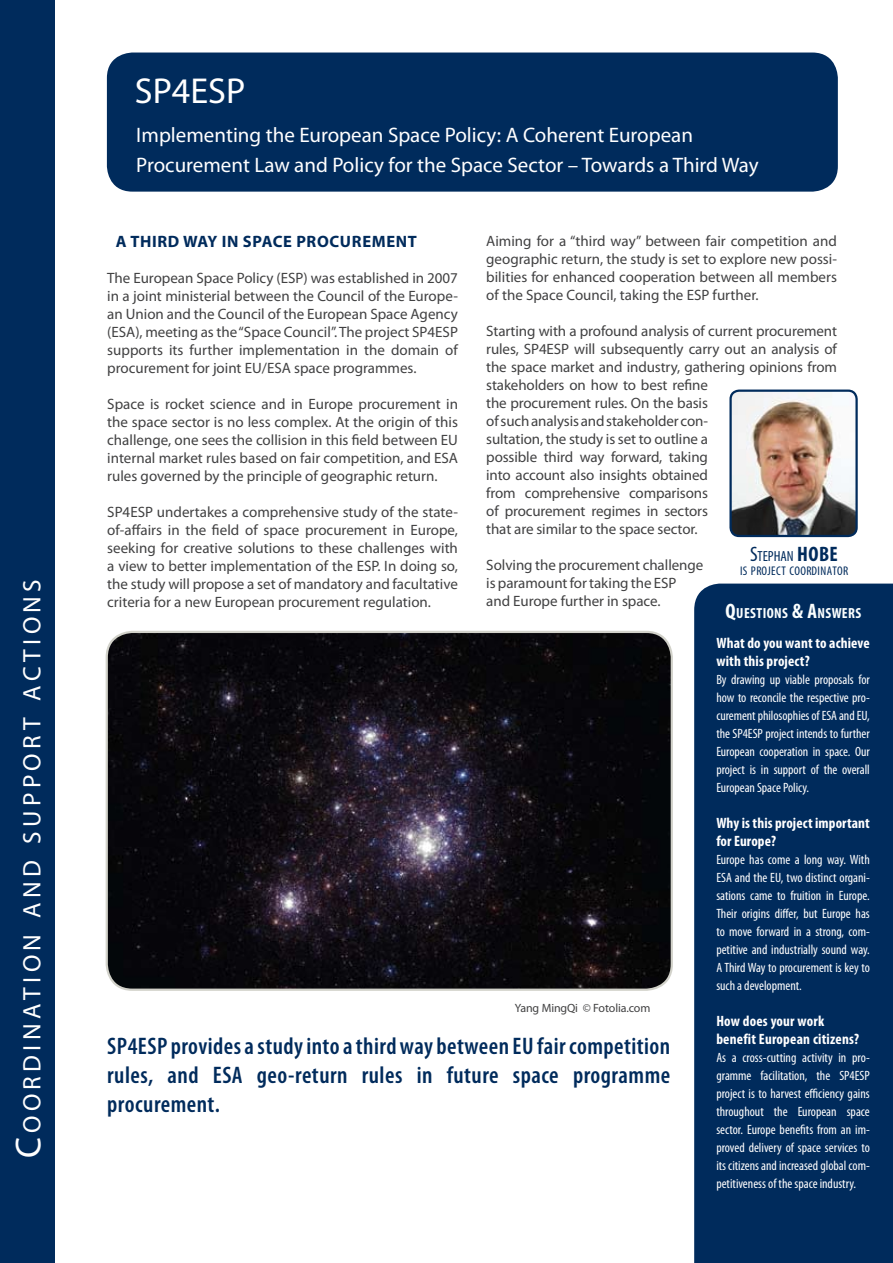
<style>
.page{position:relative;width:893px;height:1263px;background:#fff}
.page>*{position:absolute;margin:0;border:0;box-sizing:border-box;transform-origin:0 0}
.t1{font:36.15px "Myriad Pro";color:#fff}
.t2{font:25.35px "Myriad Pro";letter-spacing:.17em;color:#fff}
.t3{font:600 condensed 24px/28.8px "Myriad Pro";letter-spacing:.02em;color:#002b5c;text-align:justify}
.t4{font:21px/30px "Myriad Pro";color:#fff}
.t5{font:700 16.5px "Myriad Pro";letter-spacing:.04em;color:#002b5c}
.t6{font:15px/18px "Myriad Pro";letter-spacing:-.01em;color:#414142;text-align:justify}
.t7{font:700 condensed 15px/18px "Myriad Pro";letter-spacing:.01em;color:#fff}
.t8{font:700 condensed 14.7px "Myriad Pro";letter-spacing:.03em;color:#fbffff}
.t9{font:condensed 14.7px "Myriad Pro";color:#002b5c}
.t10{font:condensed 13.5px/18px "Myriad Pro";color:#fff;text-align:justify}
.t11{font:condensed 12.6px "Myriad Pro";letter-spacing:.03em;color:#002b5c}
.t12{font:12px "Myriad Pro";letter-spacing:-.01em;color:#414142}
.s1{font-size:36.15px}
.s2{font-size:21px}
.s3{font-weight:700;font-size:21px}
</style>
<div class="page">
<div style="left:0;top:0;width:54px;height:1263px;background:#002b5c"></div>
<div style="left:107px;top:53px;width:731px;height:139px;background:#002b5c;border-radius:26px"></div>
<div style="left:694px;top:584px;width:199px;height:679px;background:#002b5c"></div>
<img style="left:107px;top:632px;width:565px;height:358px">
<div style="left:106px;top:631px;width:567px;height:360px;border:2px solid #d2d2ca;border-radius:26px"></div>
<img style="left:732px;top:392px;width:123px;height:142px">
<div style="left:729px;top:389px;width:129px;height:148px;border:2px solid #002b5c;border-radius:9px"></div>
<h2 class="t2" style="left:16px;top:1158px;width:578px;rotate:-90deg"><span class="s1">C</span>oord ination and support actions</h2>
<h1 class="t1" style="left:135px;top:69px;width:112px">SP4ESP</h1>
<h3 class="t4" style="left:136px;top:119px;width:624px">Implementing the European Space Policy: A Coherent European<br>Procurement Law and Policy for the Space Sector – Towards a Third Way</h3>
<p class="t6" style="left:486px;top:232px;width:352px">Aiming for a “third way” between fair competition and geographic return, the study is set to explore new possi&shy;bilities for enhanced cooperation between all members of the Space Council, taking the ESP further.</p>
<p class="t6" style="left:486px;top:322px;width:352px;text-align:left">Starting with a profound analysis of current procurement rules, SP4ESP will subsequently carry out an analysis of the space market and industry, gathering opinions from stakeholders on how to best refine<br>the procurement rules. On the basis<br>of such analysis and stakeholder con-<br>sultation, the study is set to outline a<br>possible third way forward, taking<br>into account also insights obtained<br>from comprehensive comparisons<br>of procurement regimes in sectors<br>that are similar to the space sector.</p>
<p class="t6" style="left:486px;top:556px;width:219px;text-align:left">Solving the procurement challenge is paramount for taking the ESP and Europe further in space.</p>
<p class="t5" style="left:116px;top:231px;width:303px">A THIRD WAY IN SPACE PROCU REMENT</p>
<p class="t6" style="left:107px;top:269px;width:352px">The European Space Policy (ESP) was established in 2007 in a joint ministerial between the Council of the Europe&shy;an Union and the Council of the European Space Agency (ESA), meeting as the “Space Council”. The project SP4ESP supports its further implementation in the domain of procurement for joint EU/ESA space programmes.</p>
<p class="t6" style="left:107px;top:395px;width:352px">Space is rocket science and in Europe procurement in the space sector is no less complex. At the origin of this challenge, one sees the collision in this field between EU internal market rules based on fair competition, and ESA rules governed by the principle of geographic return.</p>
<p class="t6" style="left:107px;top:503px;width:352px">SP4ESP undertakes a comprehensive study of the state&shy;of-affairs in the field of space procurement in Europe, seeking for creative solutions to these challenges with a view to better implementation of the ESP. In doing so, the study will propose a set of mandatory and facultative criteria for a new European procurement regulation.</p>
<p class="t9" style="left:750px;top:547px;width:87px"><span class="s2">S</span>TEPHAN <span class="s3">Hobe</span></p>
<p class="t11" style="left:740px;top:563px;width:110px">IS PROJECT COORDINATOR</p>
<p class="t8" style="left:725px;top:604px;width:137px"><span class="s2">Q</span>UESTIONS <span class="s2">&amp; A</span>NSWERS</p>
<p class="t7" style="left:716px;top:634px;width:155px">What do you want to achieve with this project?</p>
<p class="t10" style="left:716px;top:670px;width:155px">By drawing up viable proposals for how to reconcile the respective pro&shy;curement philosophies of ESA and EU, the SP4ESP project intends to further European cooperation in space. Our project is in support of the overall European Space Policy.</p>
<p class="t7" style="left:716px;top:814px;width:155px">Why is this project important for Europe?</p>
<p class="t10" style="left:716px;top:850px;width:155px">Europe has come a long way. With ESA and the EU, two distinct organi&shy;sations came to fruition in Europe.<br>Their origins differ, but Europe has to move forward in a strong, com&shy;petitive and industrially sound way.<br>A Third Way to procurement is key to such a development.</p>
<p class="t7" style="left:716px;top:1012px;width:144px">How does your work benefit European citizens?</p>
<p class="t10" style="left:716px;top:1048px;width:155px">As a cross-cutting activity in pro&shy;gramme facilitation, the SP4ESP project is to harvest efficiency gains throughout the European space sector. Europe benefits from an im&shy;proved delivery of space services to its citizens and increased global com&shy;petitiveness of the space industry.</p>
<p class="t12" style="left:515px;top:1000px;width:137px">Yang MingQi © Fotolia.com</p>
<h3 class="t3" style="left:107px;top:1032px;width:565px">SP4ESP provides a study into a third way between EU fair competition rules, and ESA geo-return rules in future space programme procurement.</h3>
</div>
